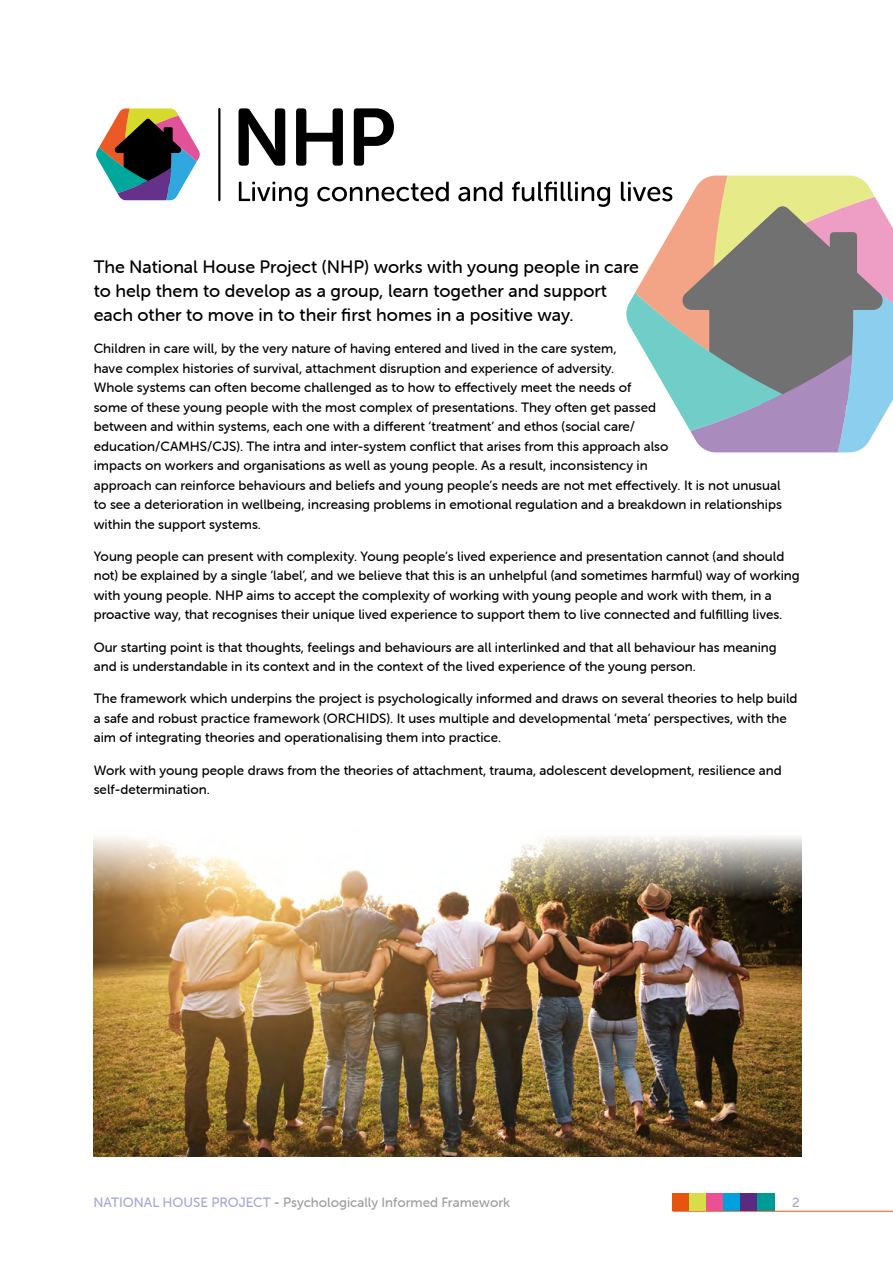
<style>
.page{position:relative;width:893px;height:1263px;background:#fff}
.page>*{position:absolute;margin:0;border:0;box-sizing:border-box;transform-origin:0 0}
.t1{font:18px/24px "Museo Sans Rounded 500";color:#000}
.t2{font:13.5px/19.5px "Museo Sans Rounded 500";color:#000}
.t3{font:13.5px "Museo Sans Rounded 500";color:#9d9d9c}
.t4{font:13.5px "Museo Sans Rounded 500";color:#a3a8d5}
.s1{color:#a3a8d5}
.s2{font-family:"Museo Sans Rounded 700"}
</style>
<div class="page">
<hr style="left:673px;top:1211px;width:220px;height:1px;background:#e6540f">
<div style="left:673px;top:1194px;width:17px;height:17px;background:#e6540f"></div>
<div style="left:690px;top:1194px;width:17px;height:17px;background:#d7dc49"></div>
<div style="left:707px;top:1194px;width:17px;height:17px;background:#ea5195"></div>
<div style="left:724px;top:1194px;width:17px;height:17px;background:#009fdd"></div>
<div style="left:741px;top:1194px;width:17px;height:17px;background:#592c82"></div>
<div style="left:758px;top:1194px;width:17px;height:17px;background:#009a96"></div>
<img style="left:94px;top:837px;width:707px;height:320px">
<svg style="left:239px;top:108px;width:46px;height:58px"></svg>
<svg style="left:296px;top:108px;width:47px;height:58px"></svg>
<svg style="left:354px;top:108px;width:40px;height:58px"></svg>
<svg style="left:239px;top:182px;width:68px;height:25px"></svg>
<svg style="left:317px;top:182px;width:132px;height:19px"></svg>
<svg style="left:458px;top:182px;width:44px;height:19px"></svg>
<svg style="left:512px;top:182px;width:98px;height:25px"></svg>
<hr style="left:218px;top:109px;width:2px;height:91px;background:#000">
<svg style="left:96px;top:108px;width:104px;height:92px"></svg>
<svg style="left:621px;top:176px;width:272px;height:276px"></svg>
<h1 class="t1" style="left:94px;top:255px;width:547px">The National House Project (NHP) works with young people in care to help them to develop as a group, learn together and support each other to move in to their first homes in a positive way.</h1>
<p class="t2" style="left:94px;top:339px;width:690px">Children in care will, by the very nature of having entered and lived in the care system,<br>have complex histories of survival, attachment disruption and experience of adversity.<br>Whole systems can often become challenged as to how to effectively meet the needs of<br>some of these young people with the most complex of presentations. They often get passed<br>between and within systems, each one with a different ‘treatment’ and ethos (social care/ education/CAMHS/CJS). The intra and inter-system conflict that arises from this approach also<br>impacts on workers and organisations as well as young people. As a result, inconsistency in<br>approach can reinforce behaviours and beliefs and young people’s needs are not met effectively. It is not unusual to see a deterioration in wellbeing, increasing problems in emotional regulation and a breakdown in relationships within the support systems.</p>
<p class="t2" style="left:94px;top:546px;width:708px">Young people can present with complexity. Young people’s lived experience and presentation cannot (and should not) be explained by a single ‘label’, and we believe that this is an unhelpful (and sometimes harmful) way of working with young people. NHP aims to accept the complexity of working with young people and work with them, in a proactive way, that recognises their unique lived experience to support them to live connected and fulfilling lives.</p>
<p class="t2" style="left:94px;top:637px;width:685px">Our starting point is that thoughts, feelings and behaviours are all interlinked and that all behaviour has meaning and is understandable in its context and in the context of the lived experience of the young person.</p>
<p class="t2" style="left:94px;top:689px;width:705px">The framework which underpins the project is psychologically informed and draws on several theories to help build a safe and robust practice framework (ORCHIDS). It uses multiple and developmental ‘meta’ perspectives, with the aim of integrating theories and operationalising them into practice.</p>
<p class="t2" style="left:94px;top:760px;width:690px">Work with young people draws from the theories of attachment, trauma, adolescent development, resilience and self-determination.</p>
<p class="t3" style="left:94px;top:1195px;width:418px"><span class="s1">NATIONAL HOUSE PROJECT</span> <span class="s2">-</span> Psychologically Informed Framework</p>
<p class="t4" style="left:792px;top:1195px;width:9px">2</p>
</div>
